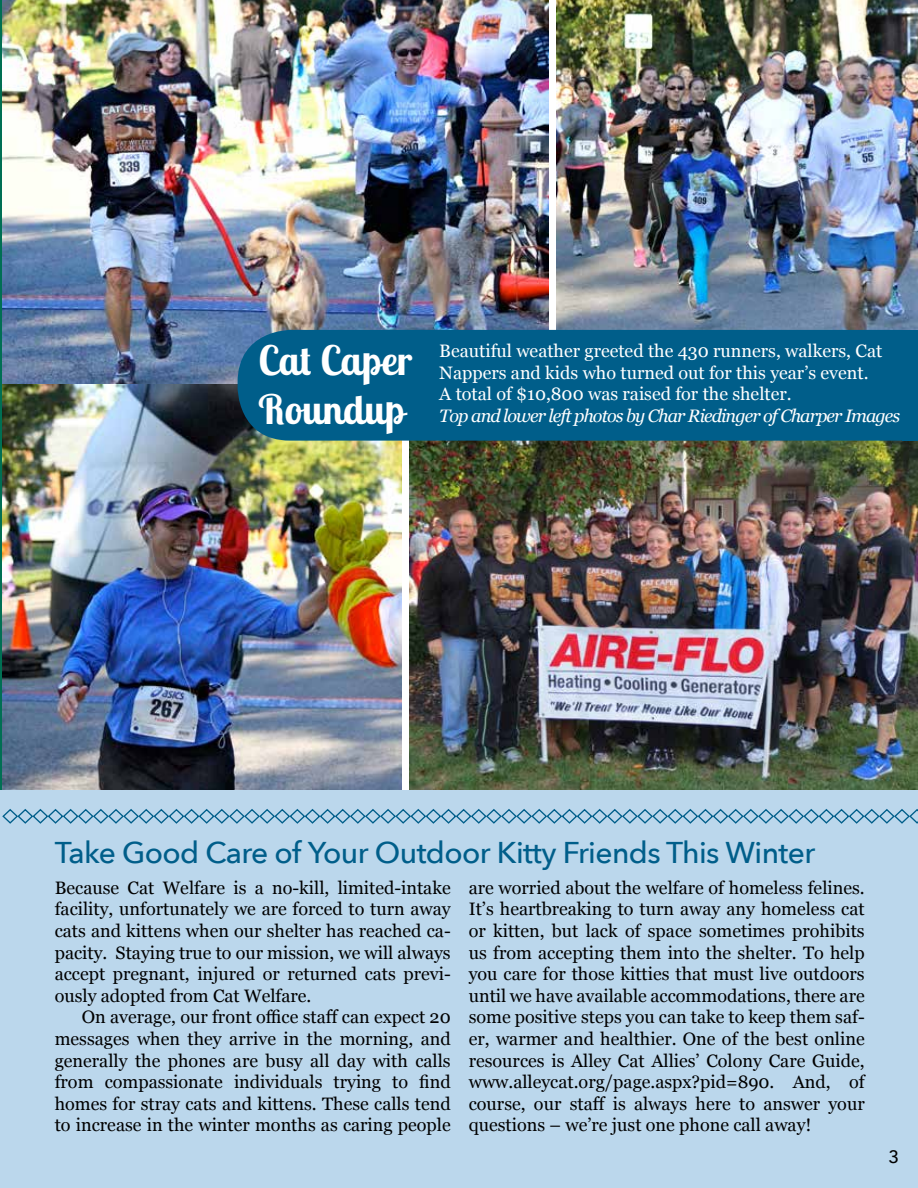
<style>
.page{position:relative;width:918px;height:1188px;background:#fff}
.page>*{position:absolute;margin:0;border:0;box-sizing:border-box;transform-origin:0 0}
.t1{font:700 40.5px/48.6px "Lobster Two";color:#fff}
.t2{font:500 30px "Avenir Next";letter-spacing:-.02em;color:#005e8a}
.t3{font:18px/21.6px "Georgia";color:#000;text-align:justify}
.t4{font:18px/21.6px "Georgia";color:#fff}
.t5{font:italic 18px "Georgia";letter-spacing:-.05em;color:#fff}
.t6{font:500 18px "Avenir Next";color:#000}
</style>
<div class="page">
<hr style="left:0;top:0;width:2px;height:1188px;background:#006f53">
<img style="left:2px;top:0;width:547px;height:384px">
<img style="left:2px;top:385px;width:400px;height:405px">
<img style="left:409px;top:441px;width:509px;height:350px">
<img style="left:556px;top:0;width:362px;height:330px">
<div style="left:238px;top:330px;width:680px;height:111px;background:#005e8a"></div>
<div style="left:902px;top:330px;width:16px;height:110px;background:#005e8a"></div>
<div style="left:0;top:791px;width:918px;height:397px;background:#bbd7ec"></div>
<svg style="left:2px;top:809px;width:916px;height:15px"></svg>
<h1 class="t1" style="left:258px;top:335px;width:155px">Cat Caper<br>Roundup</h1>
<p class="t4" style="left:439px;top:339px;width:444px">Beautiful weather greeted the 430 runners, walkers, Cat<br>Nappers and kids who turned out for this year’s event.<br>A total of $10,800 was raised for the shelter.</p>
<p class="t5" style="left:439px;top:402px;width:462px">Top and lower left photos by Char Riedinger of Charper Images</p>
<h2 class="t2" style="left:55px;top:834px;width:762px">Take Good Care of Your Outdoor Kitty Friends This Winter</h2>
<p class="t3" style="left:55px;top:876px;width:398px">Because Cat Welfare is a no-kill, limited-intake facility, unfortunately we are forced to turn away cats and kittens when our shelter has reached ca&shy;pacity. Staying true to our mission, we will always accept pregnant, injured or returned cats previ&shy;ously adopted from Cat Welfare.</p>
<p class="t3" style="left:55px;top:1006px;width:398px;text-indent:27px">On average, our front office staff can expect 20 messages when they arrive in the morning, and generally the phones are busy all day with calls from compassionate individuals trying to find homes for stray cats and kittens. These calls tend to increase in the winter months as caring people</p>
<p class="t3" style="left:469px;top:876px;width:398px">are worried about the welfare of homeless felines.<br>It’s heartbreaking to turn away any homeless cat or kitten, but lack of space sometimes prohibits us from accepting them into the shelter. To help you care for those kitties that must live outdoors until we have available accommodations, there are some positive steps you can take to keep them saf&shy;er, warmer and healthier. One of the best online resources is Alley Cat Allies’ Colony Care Guide, www.alleycat.org/page.aspx?pid=890. And, of course, our staff is always here to answer your questions – we’re just one phone call away!</p>
<p class="t6" style="left:889px;top:1146px;width:12px">3</p>
</div>
